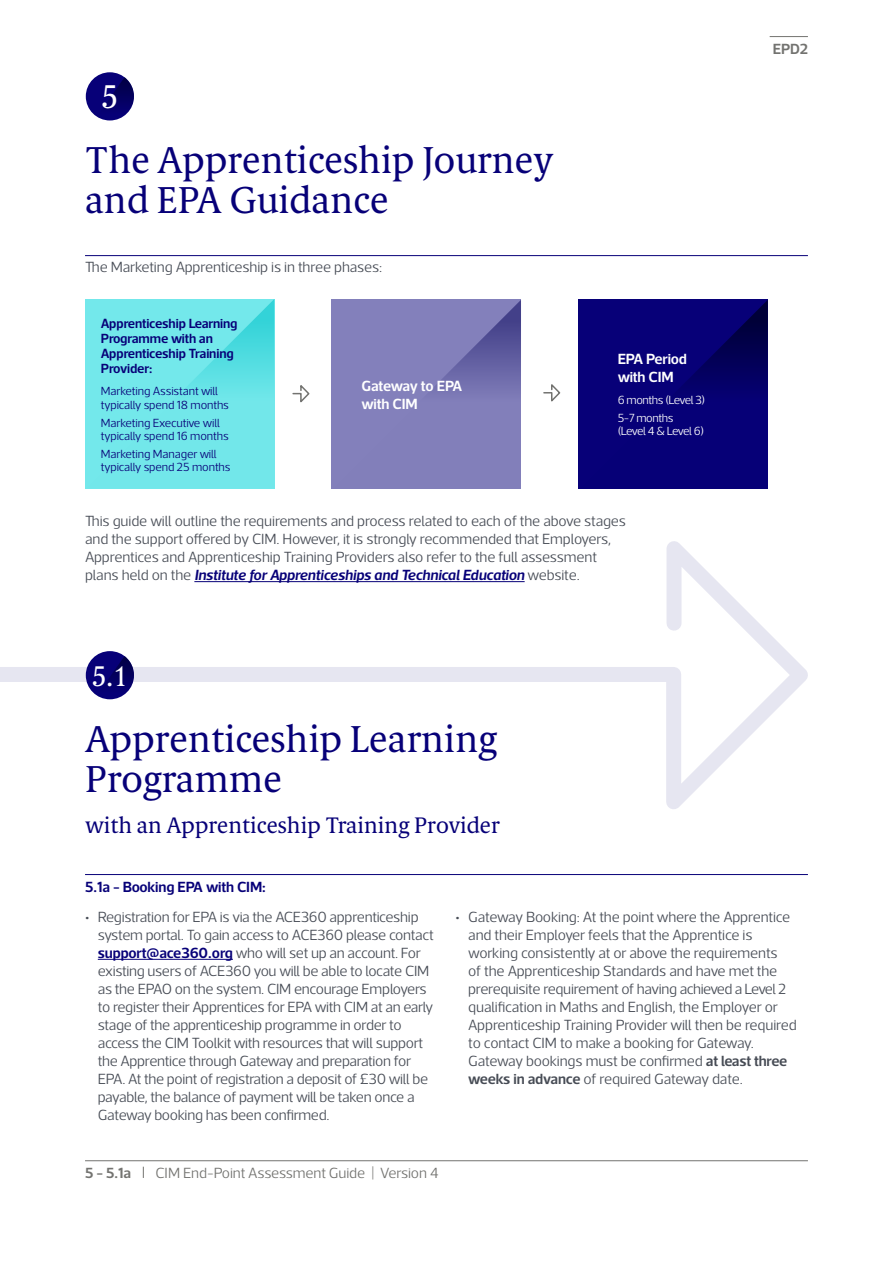
<style>
.page{position:relative;width:893px;height:1263px;background:#fff}
.page>*{position:absolute;margin:0;border:0;box-sizing:border-box;transform-origin:0 0}
.t1{font:37.5px/40.5px "Berlingske Serif Tx";color:#070078}
.t2{font:33px "Berlingske Serif Tx";color:#fff}
.t3{font:28.5px "Berlingske Serif Tx";color:#fff}
.Paragraph_Style_10{font:22.5px "Berlingske Serif Tx";color:#070078}
.Paragraph_Style_9{font:300 15px/18px "Acto";letter-spacing:-.02em;color:#474c55}
.Paragraph_Style_1{font:300 15px "Acto";letter-spacing:-.01em;color:#737370}
.Paragraph_Style_9-2{font:600 15px/18px "Acto";letter-spacing:-.01em;color:#fff}
.Paragraph_Style_1-2{font:600 15px "Acto";letter-spacing:-.01em;color:#070078}
.Paragraph_Style_1-3{font:600 15px "Acto";color:#737370}
.Paragraph_Style_9-3{font:600 13.5px/15px "Acto";letter-spacing:-.01em;color:#070078}
.Paragraph_Style_9-4{font:300 12px/13.5px "Acto";letter-spacing:-.01em;color:#070078}
.Paragraph_Style_9-5{font:300 12px/13.5px "Acto";letter-spacing:-.035em;color:#fff}
.s1{font-weight:600;font-style:italic;color:#070078}
.s2{font-weight:600;color:#070078}
.s3{font-weight:600}
</style>
<div class="page">
<hr style="left:770px;top:36px;width:38px;height:1px;background:#737370">
<hr style="left:85px;top:1160px;width:723px;height:1px;background:#737370">
<div style="left:86px;top:72px;width:48px;height:48px;background:#070078;border-radius:50%"></div>
<svg style="left:97px;top:77px;width:37px;height:43px"></svg>
<hr style="left:85px;top:255px;width:723px;height:1px;background:#070078">
<svg style="left:0;top:541px;width:808px;height:268px"></svg>
<div style="left:86px;top:651px;width:48px;height:48px;background:#070078;border-radius:50%"></div>
<svg style="left:97px;top:656px;width:37px;height:43px"></svg>
<hr style="left:85px;top:874px;width:723px;height:1px;background:#070078">
<hr style="left:98px;top:959px;width:135px;height:1px;background:#070078">
<svg style="left:85px;top:299px;width:189px;height:189px;background:#6ee6e9"></svg>
<svg style="left:579px;top:300px;width:189px;height:189px;background:#060073"></svg>
<svg style="left:332px;top:300px;width:189px;height:189px;background:#7e7bb7"></svg>
<svg style="left:292px;top:385px;width:18px;height:18px"></svg>
<svg style="left:543px;top:384px;width:18px;height:18px"></svg>
<p class="t2" style="left:101px;top:73px;width:19px">5</p>
<p class="t1" style="left:85px;top:140px;width:470px">The Apprenticeship Journey and EPA Guidance</p>
<p class="Paragraph_Style_9" style="left:85px;top:258px;width:299px">The Marketing Apprenticeship is in three phases:</p>
<p class="Paragraph_Style_9-3" style="left:101px;top:316px;width:138px">Apprenticeship Learning<br>Programme with an<br>Apprenticeship Training<br>Provider:</p>
<p class="Paragraph_Style_9-4" style="left:101px;top:384px;width:130px">Marketing Assistant will typically spend 18 months</p>
<p class="Paragraph_Style_9-4" style="left:101px;top:416px;width:129px">Marketing Executive will typically spend 16 months</p>
<p class="Paragraph_Style_9-4" style="left:101px;top:447px;width:131px">Marketing Manager will typically spend 25 months</p>
<p class="Paragraph_Style_9-2" style="left:362px;top:377px;width:102px">Gateway to EPA with CIM</p>
<p class="Paragraph_Style_9-2" style="left:618px;top:349px;width:71px">EPA Period with CIM</p>
<p class="Paragraph_Style_9-5" style="left:618px;top:393px;width:89px">6 months (Level 3)</p>
<p class="Paragraph_Style_9-5" style="left:618px;top:411px;width:88px">5-7 months (Level 4 &amp; Level 6)</p>
<p class="Paragraph_Style_9" style="left:85px;top:512px;width:542px">This guide will outline the requirements and process related to each of the above stages and the support offered by CIM. However, it is strongly recommended that Employers, Apprentices and Apprenticeship Training Providers also refer to the full assessment plans held on the <span class="s1">Institute for Apprenticeships and Technical Education</span> website.</p>
<p class="t3" style="left:91px;top:656px;width:38px">5.1</p>
<p class="t1" style="left:85px;top:718px;width:413px">Apprenticeship Learning<br>Programme</p>
<p class="Paragraph_Style_10" style="left:85px;top:810px;width:416px">with an Apprenticeship Training Provider</p>
<p class="Paragraph_Style_1-3" style="left:773px;top:40px;width:37px">EPD2</p>
<p class="Paragraph_Style_1-2" style="left:85px;top:878px;width:182px">5.1a - Booking EPA with CIM:</p>
<p class="Paragraph_Style_9" style="left:98px;top:907px;width:337px;text-indent:-13px">• Registration for EPA is via the ACE360 apprenticeship system portal. To gain access to ACE360 please contact <span class="s2">support@ace360.org</span> who will set up an account. For existing users of ACE360 you will be able to locate CIM as the EPAO on the system. CIM encourage Employers to register their Apprentices for EPA with CIM at an early stage of the apprenticeship programme in order to access the CIM Toolkit with resources that will support the Apprentice through Gateway and preparation for EPA. At the point of registration a deposit of £30 will be payable, the balance of payment will be taken once a Gateway booking has been confirmed.</p>
<p class="Paragraph_Style_9" style="left:468px;top:907px;width:330px;text-indent:-13px">• Gateway Booking: At the point where the Apprentice and their Employer feels that the Apprentice is working consistently at or above the requirements<br>of the Apprenticeship Standards and have met the prerequisite requirement of having achieved a Level 2 qualification in Maths and English, the Employer or Apprenticeship Training Provider will then be required to contact CIM to make a booking for Gateway.<br>Gateway bookings must be confirmed <span class="s3">at least three weeks in advance</span> of required Gateway date.</p>
<p class="Paragraph_Style_1-3" style="left:85px;top:1164px;width:48px">5 - 5.1a</p>
<p class="Paragraph_Style_1" style="left:156px;top:1164px;width:285px">CIM End-Point Assessment Guide | Version 4</p>
</div>
